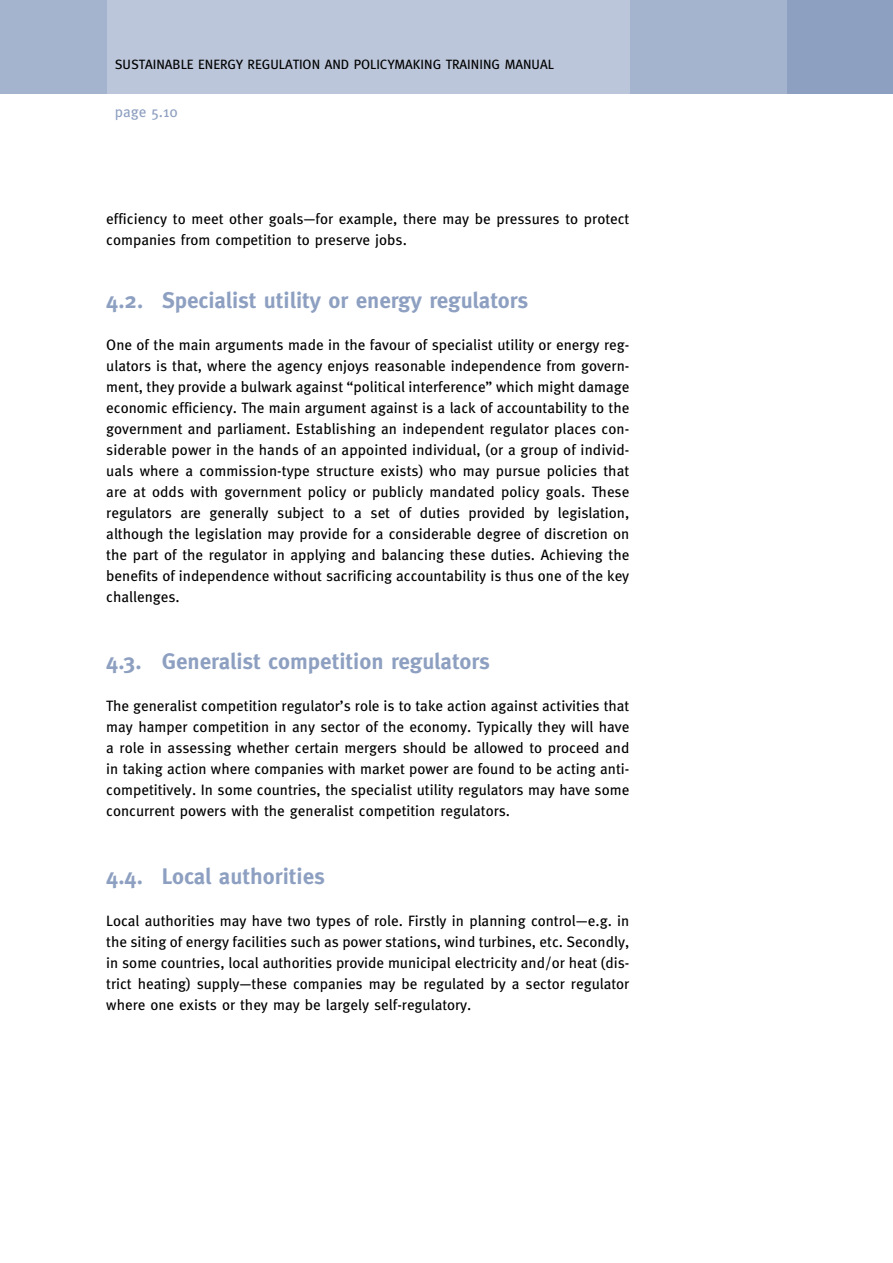
<style>
.page{position:relative;width:893px;height:1263px;background:#fff}
.page>*{position:absolute;margin:0;border:0;box-sizing:border-box;transform-origin:0 0}
.t1{font:700 22.5px "Meta";color:#8ea0c1}
.t2{font:15px/21px "Meta";color:#000;text-align:justify}
.t3{font:15px "Meta";color:#8ea0c1}
.t4{font:13.5px "Meta";color:#000}
</style>
<div class="page">
<div style="left:787px;top:0;width:106px;height:94px;background:#8ea0c1"></div>
<div style="left:629px;top:0;width:158px;height:94px;background:#a4b3ce"></div>
<div style="left:106px;top:0;width:523px;height:94px;background:#bbc6da"></div>
<div style="left:0;top:0;width:106px;height:94px;background:#a4b3ce"></div>
<p class="t4" style="left:115px;top:60px;width:441px">SUSTAINABLE ENERGY REGULATION AND POLICYMAKING TRAINING MANUAL</p>
<p class="t3" style="left:115px;top:107px;width:64px">page 5.10</p>
<p class="t2" style="left:106px;top:209px;width:525px">efficiency to meet other goals—for example, there may be pressures to protect companies from competition to preserve jobs.</p>
<h1 class="t1" style="left:106px;top:292px;width:423px">4.2. Specialist utility or energy regulators</h1>
<p class="t2" style="left:106px;top:335px;width:525px">One of the main arguments made in the favour of specialist utility or energy reg&shy;ulators is that, where the agency enjoys reasonable independence from govern&shy;ment, they provide a bulwark against “political interference” which might damage economic efficiency. The main argument against is a lack of accountability to the government and parliament. Establishing an independent regulator places con&shy;siderable power in the hands of an appointed individual, (or a group of individ&shy;uals where a commission-type structure exists) who may pursue policies that are at odds with government policy or publicly mandated policy goals. These regulators are generally subject to a set of duties provided by legislation, although the legislation may provide for a considerable degree of discretion on the part of the regulator in applying and balancing these duties. Achieving the benefits of independence without sacrificing accountability is thus one of the key challenges.</p>
<h1 class="t1" style="left:106px;top:654px;width:385px">4.3. Generalist competition regulators</h1>
<p class="t2" style="left:106px;top:697px;width:525px">The generalist competition regulator’s role is to take action against activities that may hamper competition in any sector of the economy. Typically they will have a role in assessing whether certain mergers should be allowed to proceed and in taking action where companies with market power are found to be acting anti&shy;competitively. In some countries, the specialist utility regulators may have some concurrent powers with the generalist competition regulators.</p>
<h1 class="t1" style="left:106px;top:868px;width:220px">4.4. Local authorities</h1>
<p class="t2" style="left:106px;top:911px;width:525px">Local authorities may have two types of role. Firstly in planning control—e.g. in the siting of energy facilities such as power stations, wind turbines, etc. Secondly, in some countries, local authorities provide municipal electricity and/or heat (dis&shy;trict heating) supply—these companies may be regulated by a sector regulator where one exists or they may be largely self-regulatory.</p>
</div>
